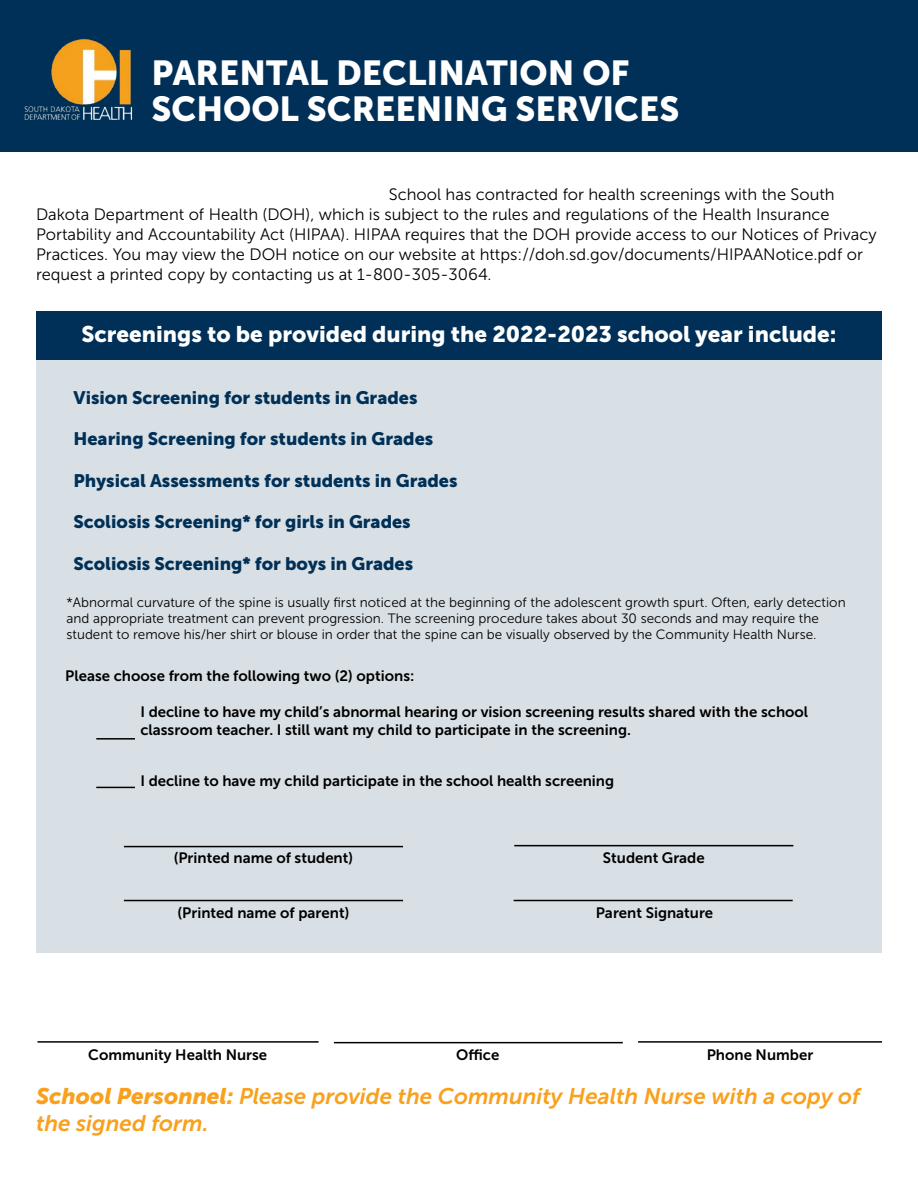
<style>
.page{position:relative;width:918px;height:1188px;background:#fff}
.page>*{position:absolute;margin:0;border:0;box-sizing:border-box;transform-origin:0 0}
.t1{font:34.5px/36.3px "Museo Sans 900";color:#fff}
.t2{font:italic 22.5px/27px "Museo Sans 700";color:#f9a01d}
.t3{font:22.5px "Museo Sans 900";color:#fff}
.t4{font:18px "Museo Sans 900";color:#003057}
.t5{font:16.5px/20.1px "Museo Sans 300";color:#000}
.t6{font:15px/18px "Museo Sans 700";color:#000}
.t7{font:13.5px/16.2px "Museo Sans 300";color:#000}
.s1{font-family:"Museo Sans 900"}
</style>
<div class="page">
<div style="left:0;top:0;width:918px;height:151px;background:#003057"></div>
<img style="left:24px;top:38px;width:109px;height:82px">
<div style="left:36px;top:311px;width:846px;height:48px;background:#003057"></div>
<div style="left:36px;top:359px;width:846px;height:594px;background:#d9e0e5"></div>
<hr style="left:38px;top:1041px;width:281px;height:2px;background:#000">
<hr style="left:334px;top:1042px;width:289px;height:1px;background:#000">
<hr style="left:638px;top:1041px;width:244px;height:2px;background:#000">
<hr style="left:96px;top:787px;width:39px;height:1px;background:#000">
<hr style="left:96px;top:738px;width:39px;height:2px;background:#000">
<hr style="left:124px;top:846px;width:279px;height:1px;background:#000">
<hr style="left:514px;top:845px;width:279px;height:1px;background:#000">
<hr style="left:124px;top:900px;width:279px;height:1px;background:#000">
<hr style="left:514px;top:900px;width:279px;height:1px;background:#000">
<h1 class="t1" style="left:152px;top:55px;width:529px">PARENTAL DECLINATION OF<br>SCHOOL SCREENING SERVICES</h1>
<p class="t5" style="left:36px;top:184px;width:842px;text-indent:353px">School has contracted for health screenings with the South Dakota Department of Health (DOH), which is subject to the rules and regulations of the Health Insurance Portability and Accountability Act (HIPAA). HIPAA requires that the DOH provide access to our Notices of Privacy Practices. You may view the DOH notice on our website at https://doh.sd.gov/documents/HIPAANotice.pdf or request a printed copy by contacting us at 1-800-305-3064.</p>
<h2 class="t3" style="left:81px;top:321px;width:757px">Screenings to be provided during the 2022-2023 school year include:</h2>
<p class="t4" style="left:74px;top:387px;width:345px">Vision Screening for students in Grades</p>
<p class="t4" style="left:74px;top:429px;width:361px">Hearing Screening for students in Grades</p>
<p class="t4" style="left:74px;top:470px;width:386px">Physical Assessments for students in Grades</p>
<p class="t4" style="left:74px;top:512px;width:339px">Scoliosis Screening* for girls in Grades</p>
<p class="t4" style="left:74px;top:554px;width:341px">Scoliosis Screening* for boys in Grades</p>
<p class="t7" style="left:67px;top:594px;width:781px">*Abnormal curvature of the spine is usually first noticed at the beginning of the adolescent growth spurt. Often, early detection and appropriate treatment can prevent progression. The screening procedure takes about 30 seconds and may require the student to remove his/her shirt or blouse in order that the spine can be visually observed by the Community Health Nurse.</p>
<p class="t6" style="left:65px;top:667px;width:351px">Please choose from the following two (2) options:</p>
<p class="t6" style="left:140px;top:702px;width:669px">I decline to have my child’s abnormal hearing or vision screening results shared with the school classroom teacher. I still want my child to participate in the screening.</p>
<p class="t6" style="left:140px;top:772px;width:475px">I decline to have my child participate in the school health screening</p>
<p class="t6" style="left:174px;top:849px;width:181px">(Printed name of student)</p>
<p class="t6" style="left:603px;top:849px;width:103px">Student Grade</p>
<p class="t6" style="left:178px;top:904px;width:173px">(Printed name of parent)</p>
<p class="t6" style="left:596px;top:904px;width:119px">Parent Signature</p>
<p class="t6" style="left:88px;top:1045px;width:180px">Community Health Nurse</p>
<p class="t6" style="left:456px;top:1045px;width:45px">Office</p>
<p class="t6" style="left:707px;top:1045px;width:108px">Phone Number</p>
<h2 class="t2" style="left:36px;top:1083px;width:826px"><span class="s1">School Personnel:</span> Please provide the Community Health Nurse with a copy of the signed form.</h2>
</div>
